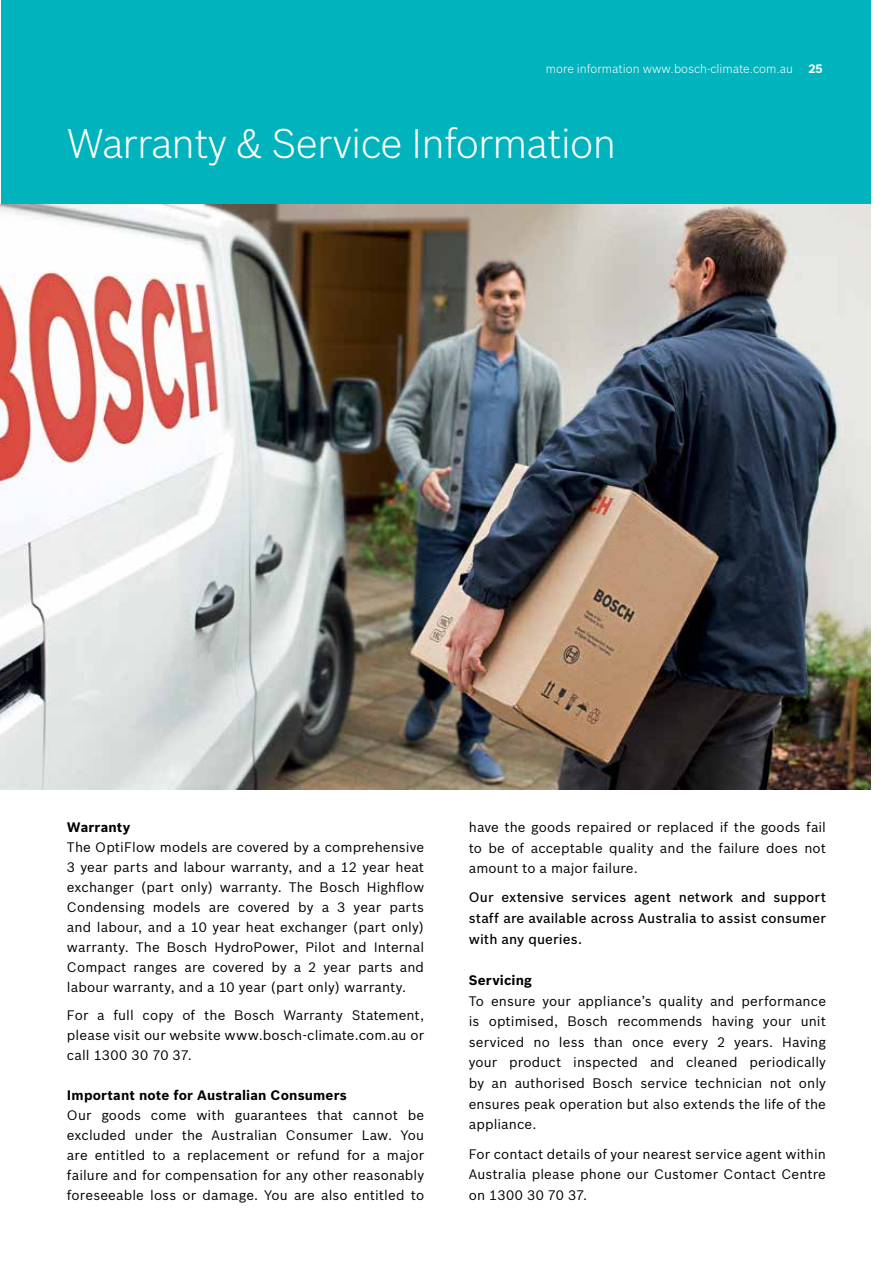
<style>
.page{position:relative;width:893px;height:1263px;background:#fff}
.page>*{position:absolute;margin:0;border:0;box-sizing:border-box;transform-origin:0 0}
.t1{font:300 40.5px "Bosch Sans";letter-spacing:-.02em;color:#fff}
.t2{font:13.5px/20px "Bosch Sans";letter-spacing:.01em;color:#000;text-align:justify}
.t3{font:500 13.5px/20.7px "Bosch Sans";letter-spacing:.01em;color:#000;text-align:justify}
.t4{font:700 13.5px "Bosch Sans";letter-spacing:.01em;color:#000}
.t5{font:300 12px "Bosch Sans";color:#fff}
.t6{font:700 12px "Bosch Sans";color:#fff}
</style>
<div class="page">
<div style="left:1px;top:0;width:870px;height:221px;background:#00b3bd"></div>
<img style="left:0;top:204px;width:871px;height:585px">
<p class="t5" style="left:546px;top:61px;width:249px">more information www.bosch-climate.com.au</p>
<p class="t6" style="left:808px;top:61px;width:16px">25</p>
<h1 class="t1" style="left:67px;top:119px;width:550px">Warranty &amp; Service Information</h1>
<p class="t4" style="left:67px;top:818px;width:65px">Warranty</p>
<p class="t2" style="left:67px;top:836px;width:359px">The OptiFlow models are covered by a comprehensive 3 year parts and labour warranty, and a 12 year heat exchanger (part only) warranty. The Bosch Highflow Condensing models are covered by a 3 year parts and labour, and a 10 year heat exchanger (part only) warranty. The Bosch HydroPower, Pilot and Internal Compact ranges are covered by a 2 year parts and labour warranty, and a 10 year (part only) warranty.</p>
<p class="t2" style="left:67px;top:1005px;width:359px">For a full copy of the Bosch Warranty Statement, please visit our website www.bosch-climate.com.au or call 1300 30 70 37.</p>
<p class="t4" style="left:67px;top:1087px;width:281px">Important note for Australian Consumers</p>
<p class="t2" style="left:67px;top:1105px;width:359px">Our goods come with guarantees that cannot be excluded under the Australian Consumer Law. You are entitled to a replacement or refund for a major failure and for compensation for any other reasonably foreseeable loss or damage. You are also entitled to</p>
<p class="t2" style="left:469px;top:816px;width:359px;line-height:20.7px">have the goods repaired or replaced if the goods fail to be of acceptable quality and the failure does not amount to a major failure.</p>
<p class="t3" style="left:469px;top:887px;width:359px">Our extensive services agent network and support staff are available across Australia to assist consumer with any queries.</p>
<p class="t4" style="left:469px;top:972px;width:65px">Servicing</p>
<p class="t2" style="left:469px;top:990px;width:359px;line-height:20.7px">To ensure your appliance’s quality and performance is optimised, Bosch recommends having your unit serviced no less than once every 2 years. Having your product inspected and cleaned periodically by an authorised Bosch service technician not only ensures peak operation but also extends the life of the appliance.</p>
<p class="t2" style="left:469px;top:1143px;width:359px;line-height:20.7px">For contact details of your nearest service agent within Australia please phone our Customer Contact Centre on 1300 30 70 37.</p>
</div>
